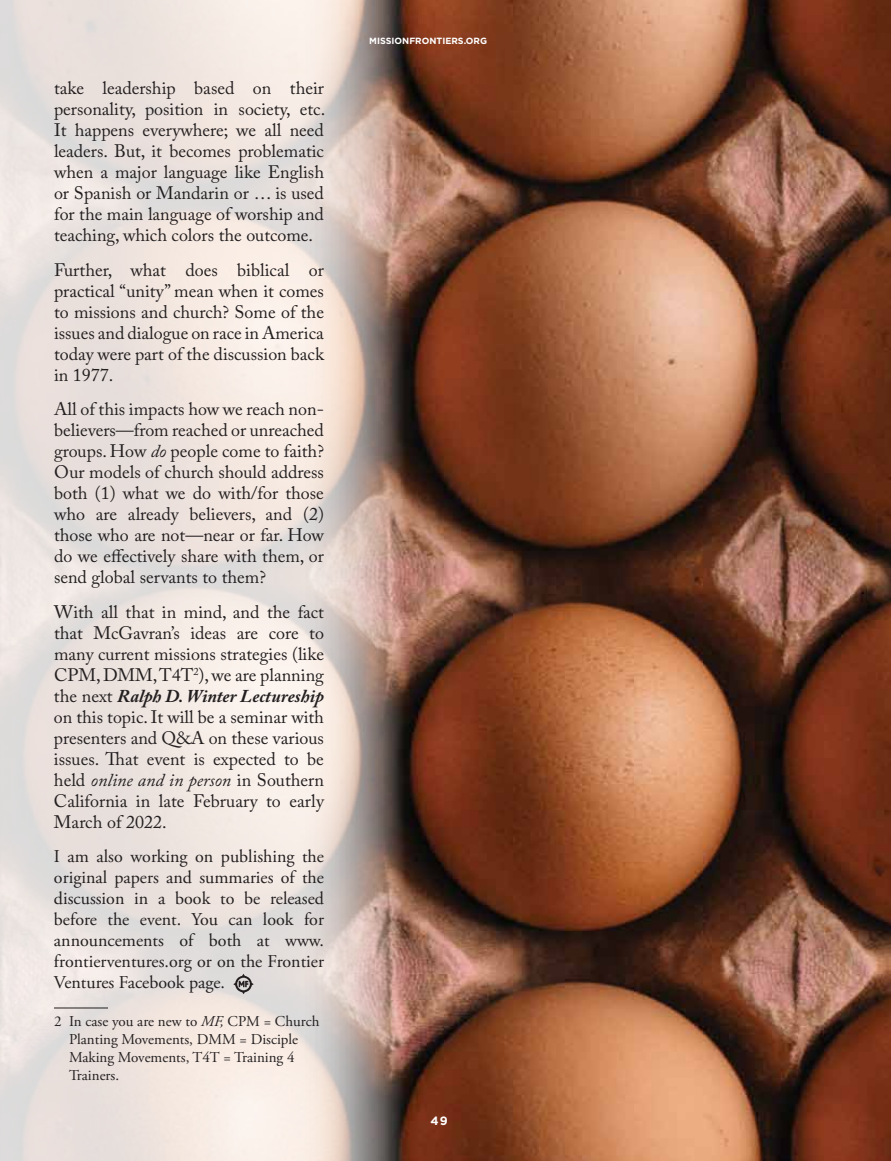
<style>
.page{position:relative;width:891px;height:1161px;background:#fff}
.page>*{position:absolute;margin:0;border:0;box-sizing:border-box;transform-origin:0 0}
.t1{font:18px/21px "Adobe Caslon Pro";color:#231f20;text-align:justify}
.t2{font:18px/21px "Adobe Garamond Pro";color:#231f20;text-align:justify}
.t3{font:15px/18px "Adobe Garamond Pro";color:#231f20}
.t4{font:700 12px "Gotham";color:#fff}
.t5{font:700 9px "Gotham";color:#fff}
.s1{font-style:italic}
.s2{font-weight:700;font-style:italic}
</style>
<div class="page">
<img style="left:297px;top:0;width:594px;height:1161px">
<svg style="left:233px;top:974px;width:21px;height:20px"></svg>
<hr style="left:54px;top:1008px;width:54px;height:1px;background:#231f20">
<p class="t1" style="left:54px;top:78px;width:273px">take leadership based on their personality, position in society, etc.<br>It happens everywhere; we all need leaders. But, it becomes problematic when a major language like English or Spanish or Mandarin or … is used for the main language of worship and teaching, which colors the outcome.</p>
<p class="t1" style="left:54px;top:259px;width:272px">Further, what does biblical or practical “unity” mean when it comes to missions and church? Some of the issues and dialogue on race in America today were part of the discussion back in 1977.</p>
<p class="t1" style="left:54px;top:399px;width:271px">All of this impacts how we reach non&shy;believers—from reached or unreached groups. How <span class="s1">do</span> people come to faith?<br>Our models of church should address both (1) what we do with/for those who are already believers, and (2) those who are not—near or far. How do we effectively share with them, or send global servants to them?</p>
<p class="t1" style="left:54px;top:601px;width:272px">With all that in mind, and the fact that McGavran’s ideas are core to many current missions strategies (like CPM, DMM, T4T<sup>2</sup>), we are planning the next <span class="s2">Ralph D. Winter Lectureship </span>on this topic. It will be a seminar with presenters and Q&amp;A on these various issues. That event is expected to be held <span class="s1">online and in person</span> in Southern California in late February to early March of 2022.</p>
<p class="t2" style="left:54px;top:847px;width:272px">I am also working on publishing the original papers and summaries of the discussion in a book to be released before the event. You can look for announcements of both at www. frontierventures.org or on the Frontier Ventures Facebook page.</p>
<p class="t3" style="left:69px;top:1013px;width:252px;text-indent:-15px">2 In case you are new to <span class="s1">MF,</span> CPM = Church<br>Planting Movements, DMM = Disciple<br>Making Movements, T4T = Training 4<br>Trainers.</p>
<p class="t5" style="left:369px;top:35px;width:119px">MISSIONFRONTIERS.ORG</p>
<p class="t4" style="left:430px;top:1113px;width:19px">49</p>
</div>
